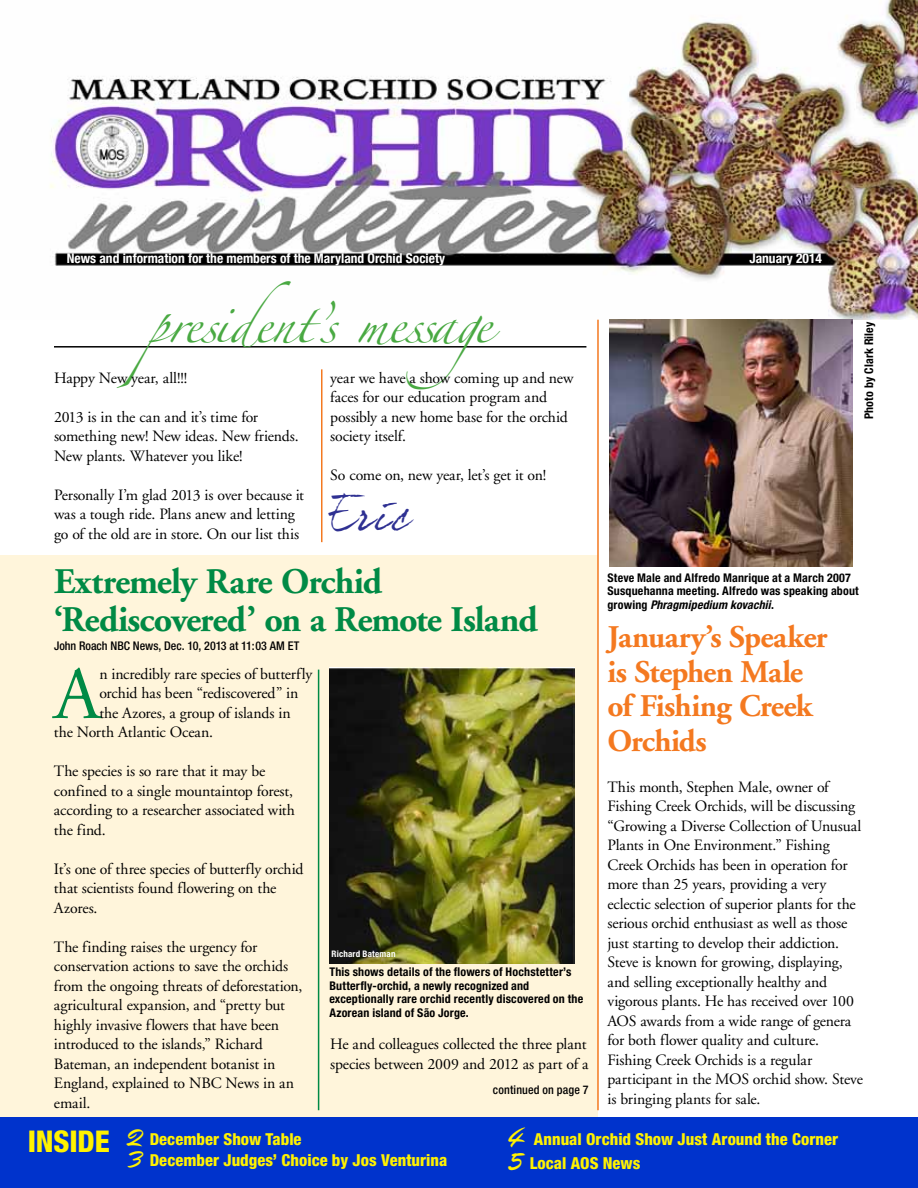
<style>
.page{position:relative;width:918px;height:1188px;background:#fff}
.page>*{position:absolute;margin:0;border:0;box-sizing:border-box;transform-origin:0 0}
.t1{font:74.55px "Adobe Garamond";color:#008a45}
.t2{font:45px "Dear Joefour";color:#2e3092}
.t3{font:700 36px/37.5px "Adobe Garamond";letter-spacing:-.025em;color:#008a45}
.t4{font:36px "Zapfino";letter-spacing:-.015em;color:#49a942}
.t5{font:700 31.5px/34.5px "Adobe Garamond";letter-spacing:-.025em;color:#f47920}
.t6{font:800 condensed 16.5px/21px "Helvetica Neue";color:#fff200}
.t7{font:15.75px/19.5px "Adobe Garamond";letter-spacing:-.01em;color:#000}
.t8{font:700 condensed 13.5px "Helvetica Neue";color:#fff}
.t9{font:700 condensed 12px/13.5px "Helvetica Neue";letter-spacing:.015em;color:#000}
.t10{font:500 condensed 12px "Helvetica Neue";letter-spacing:.005em;color:#000}
.t11{font:700 condensed 9px "Helvetica Neue";letter-spacing:.02em;color:#fff}
.s1{font-style:italic}
.s2{font-size:30px}
.s3{font-family:"Mr Dafoe";font-weight:400;font-stretch:normal;font-size:24px}
</style>
<div class="page">
<div style="left:0;top:555px;width:597px;height:566px;background:#fff5db"></div>
<img style="left:50px;top:0;width:868px;height:320px">
<div style="left:0;top:1118px;width:918px;height:70px;background:#03c"></div>
<hr style="left:54px;top:346px;width:532px;height:2px;background:#000">
<hr style="left:321px;top:369px;width:1px;height:173px;background:#f47920">
<img style="left:610px;top:320px;width:243px;height:247px">
<hr style="left:597px;top:320px;width:2px;height:790px;background:#f47920">
<img style="left:329px;top:667px;width:245px;height:296px">
<hr style="left:318px;top:670px;width:1px;height:440px;background:#008a45">
<p class="t8" style="left:67px;top:250px;width:380px">News and information for the members of the Maryland Orchid Society</p>
<p class="t8" style="left:749px;top:250px;width:74px">January 2014</p>
<h3 class="t4" style="left:149px;top:308px;width:384px">president̕s message</h3>
<p class="t7" style="left:330px;top:368px;width:245px">year we have a show coming up and new faces for our education program and possibly a new home base for the orchid society itself.</p>
<p class="t7" style="left:330px;top:466px;width:218px">So come on, new year, let’s get it on!</p>
<h2 class="t2" style="left:330px;top:488px;width:81px">Eric</h2>
<p class="t7" style="left:54px;top:368px;width:135px">Happy New year, all!!!</p>
<p class="t7" style="left:54px;top:407px;width:246px">2013 is in the can and it’s time for something new! New ideas. New friends.<br>New plants. Whatever you like!</p>
<p class="t7" style="left:54px;top:485px;width:252px">Personally I’m glad 2013 is over because it was a tough ride. Plans anew and letting go of the old are in store. On our list this</p>
<p class="t9" style="left:862px;top:419px;width:99px;rotate:-90deg">Photo by Clark Riley</p>
<h3 class="t3" style="left:54px;top:564px;width:485px">Extremely Rare Orchid ‘Rediscovered’ on a Remote Island</h3>
<p class="t10" style="left:54px;top:639px;width:247px">John Roach NBC News, Dec. 10, 2013 at 11:03 AM ET</p>
<h1 class="t1" style="left:54px;top:655px;width:48px">A</h1>
<p class="t7" style="left:99px;top:665px;width:214px">n incredibly rare species of butterfly</p>
<p class="t7" style="left:99px;top:684px;width:201px">orchid has been “rediscovered” in</p>
<p class="t7" style="left:99px;top:704px;width:193px">the Azores, a group of islands in</p>
<p class="t7" style="left:54px;top:723px;width:161px">the North Atlantic Ocean.</p>
<p class="t7" style="left:54px;top:762px;width:242px">The species is so rare that it may be confined to a single mountaintop forest, according to a researcher associated with the find.</p>
<p class="t7" style="left:54px;top:860px;width:251px">It’s one of three species of butterfly orchid that scientists found flowering on the<br>Azores.</p>
<p class="t7" style="left:54px;top:938px;width:250px">The finding raises the urgency for conservation actions to save the orchids from the ongoing threats of deforestation, agricultural expansion, and “pretty but highly invasive flowers that have been introduced to the islands,” Richard Bateman, an independent botanist in England, explained to NBC News in an email.</p>
<p class="t11" style="left:332px;top:948px;width:65px">Richard Bateman</p>
<p class="t9" style="left:329px;top:965px;width:255px">This shows details of the flowers of Hochstetter’s Butterfly-orchid, a newly recognized and exceptionally rare orchid recently discovered on the Azorean island of São Jorge.</p>
<p class="t7" style="left:330px;top:1035px;width:260px">He and colleagues collected the three plant species between 2009 and 2012 as part of a</p>
<p class="t10" style="left:493px;top:1082px;width:97px">continued on page 7</p>
<p class="t9" style="left:608px;top:571px;width:253px">Steve Male and Alfredo Manrique at a March 2007<br>Susquehanna meeting. Alfredo was speaking about growing <span class="s1">Phragmipedium kovachii</span>.</p>
<h3 class="t5" style="left:608px;top:620px;width:222px">January’s Speaker is Stephen Male of Fishing Creek<br>Orchids</h3>
<p class="t7" style="left:608px;top:777px;width:257px">This month, Stephen Male, owner of Fishing Creek Orchids, will be discussing “Growing a Diverse Collection of Unusual Plants in One Environment.” Fishing Creek Orchids has been in operation for more than 25 years, providing a very eclectic selection of superior plants for the serious orchid enthusiast as well as those just starting to develop their addiction.<br>Steve is known for growing, displaying, and selling exceptionally healthy and vigorous plants. He has received over 100<br>AOS awards from a wide range of genera for both flower quality and culture.<br>Fishing Creek Orchids is a regular participant in the MOS orchid show. Steve is bringing plants for sale.</p>
<p class="t6" style="left:127px;top:1128px;width:322px;text-indent:-100px"><span class="s2">InSide</span> <span class="s3">2</span> December Show Table<br><span class="s3">3</span> December Judges’ Choice by Jos Venturina</p>
<p class="t6" style="left:507px;top:1127px;width:333px;line-height:24px"><span class="s3">4</span> Annual Orchid Show Just Around the Corner<br><span class="s3">5</span> Local AOS News</p>
</div>
